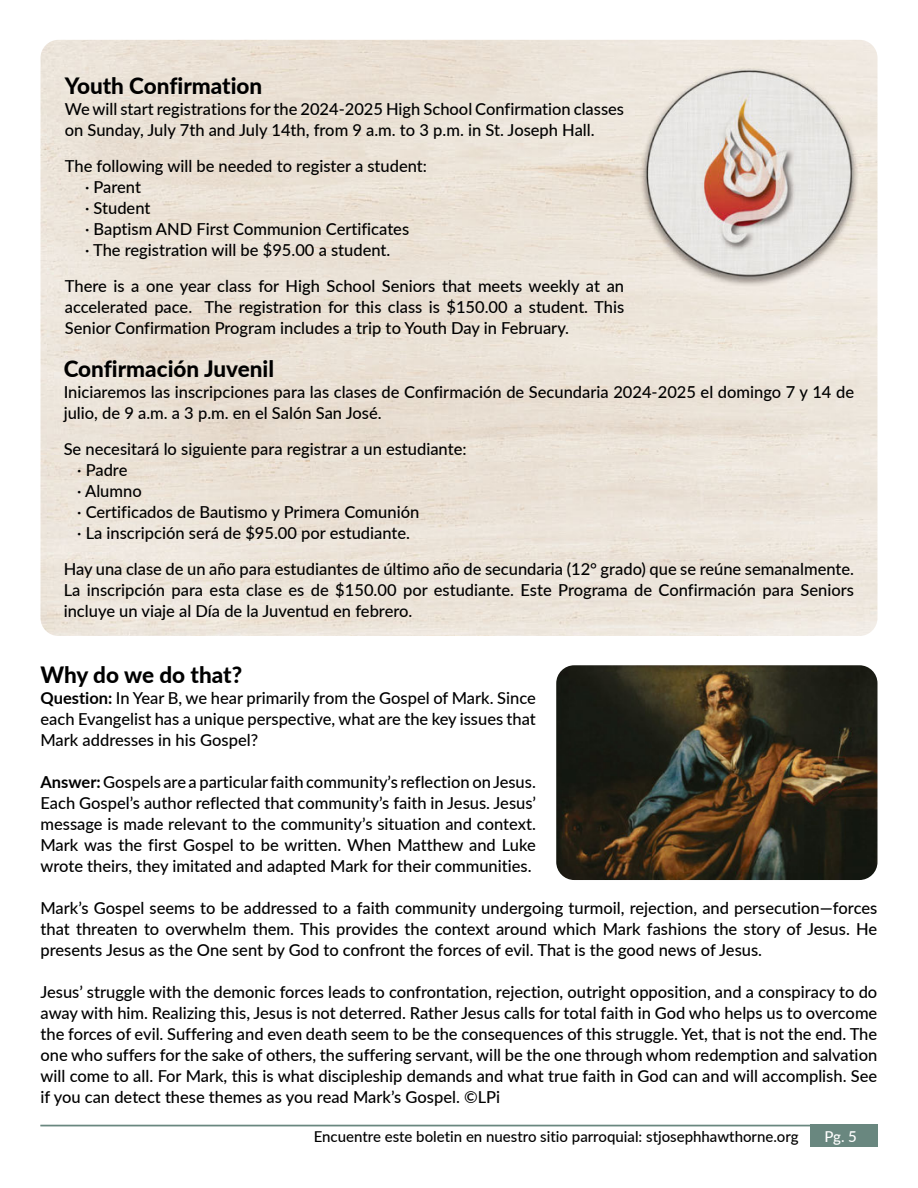
<style>
.page{position:relative;width:918px;height:1188px;background:#fff}
.page>*{position:absolute;margin:0;border:0;box-sizing:border-box;transform-origin:0 0}
.t1{font:800 22.5px "Lato";color:#000}
.t2{font:500 16.5px/21px "Hqffqj Lato";color:#000;text-align:justify}
.t3{font:500 15px "Kgpxcv Lato";color:#000}
.t4{font:500 15px "Hqffqj Lato";color:#fff}
.s1{font-family:"Lato";font-weight:700}
</style>
<div class="page">
<div style="left:810px;top:1125px;width:68px;height:22px;background:#69877f"></div>
<hr style="left:41px;top:1125px;width:770px;height:1px;background:#69877f">
<img style="left:41px;top:40px;width:837px;height:596px">
<img style="left:556px;top:665px;width:322px;height:215px">
<h1 class="t1" style="left:65px;top:69px;width:199px">Youth Confirmation</h1>
<p class="t2" style="left:65px;top:98px;width:561px">We will start registrations for the 2024-2025 High School Confirmation classes on Sunday, July 7th and July 14th, from 9 a.m. to 3 p.m. in St. Joseph Hall.</p>
<p class="t2" style="left:85px;top:155px;width:344px;text-align:left;text-indent:-20px">The following will be needed to register a student: · Parent<br>· Student<br>· Baptism AND First Communion Certificates<br>· The registration will be $95.00 a student.</p>
<p class="t2" style="left:65px;top:275px;width:561px">There is a one year class for High School Seniors that meets weekly at an accelerated pace. The registration for this class is $150.00 a student. This Senior Confirmation Program includes a trip to Youth Day in February.</p>
<h1 class="t1" style="left:64px;top:352px;width:212px">Confirmación Juvenil</h1>
<p class="t2" style="left:64px;top:380px;width:792px">Iniciaremos las inscripciones para las clases de Confirmación de Secundaria 2024-2025 el domingo 7 y 14 de julio, de 9 a.m. a 3 p.m. en el Salón San José.</p>
<p class="t2" style="left:77px;top:437px;width:391px;text-align:left;text-indent:-13px">Se necesitará lo siguiente para registrar a un estudiante: · Padre<br>· Alumno<br>· Certificados de Bautismo y Primera Comunión<br>· La inscripción será de $95.00 por estudiante.</p>
<p class="t2" style="left:64px;top:557px;width:792px">Hay una clase de un año para estudiantes de último año de secundaria (12° grado) que se reúne semanalmente.<br>La inscripción para esta clase es de $150.00 por estudiante. Este Programa de Confirmación para Seniors incluye un viaje al Día de la Juventud en febrero.</p>
<h1 class="t1" style="left:41px;top:658px;width:203px">Why do we do that?</h1>
<p class="t2" style="left:41px;top:687px;width:497px"><span class="s1">Question:</span> In Year B, we hear primarily from the Gospel of Mark. Since each Evangelist has a unique perspective, what are the key issues that Mark addresses in his Gospel?</p>
<p class="t2" style="left:41px;top:771px;width:497px"><span class="s1">Answer:</span> Gospels are a particular faith community’s reflection on Jesus.<br>Each Gospel’s author reflected that community’s faith in Jesus. Jesus’ message is made relevant to the community’s situation and context.<br>Mark was the first Gospel to be written. When Matthew and Luke wrote theirs, they imitated and adapted Mark for their communities.</p>
<p class="t2" style="left:41px;top:897px;width:838px">Mark’s Gospel seems to be addressed to a faith community undergoing turmoil, rejection, and persecution—forces that threaten to overwhelm them. This provides the context around which Mark fashions the story of Jesus. He presents Jesus as the One sent by God to confront the forces of evil. That is the good news of Jesus.</p>
<p class="t2" style="left:41px;top:981px;width:838px">Jesus’ struggle with the demonic forces leads to confrontation, rejection, outright opposition, and a conspiracy to do away with him. Realizing this, Jesus is not deterred. Rather Jesus calls for total faith in God who helps us to overcome the forces of evil. Suffering and even death seem to be the consequences of this struggle. Yet, that is not the end. The one who suffers for the sake of others, the suffering servant, will be the one through whom redemption and salvation will come to all. For Mark, this is what discipleship demands and what true faith in God can and will accomplish. See if you can detect these themes as you read Mark’s Gospel. ©LPi</p>
<p class="t3" style="left:314px;top:1126px;width:486px">Encuentre este boletin en nuestro sitio parroquial: stjosephhawthorne.org</p>
<p class="t4" style="left:824px;top:1126px;width:34px">Pg. 5</p>
</div>
